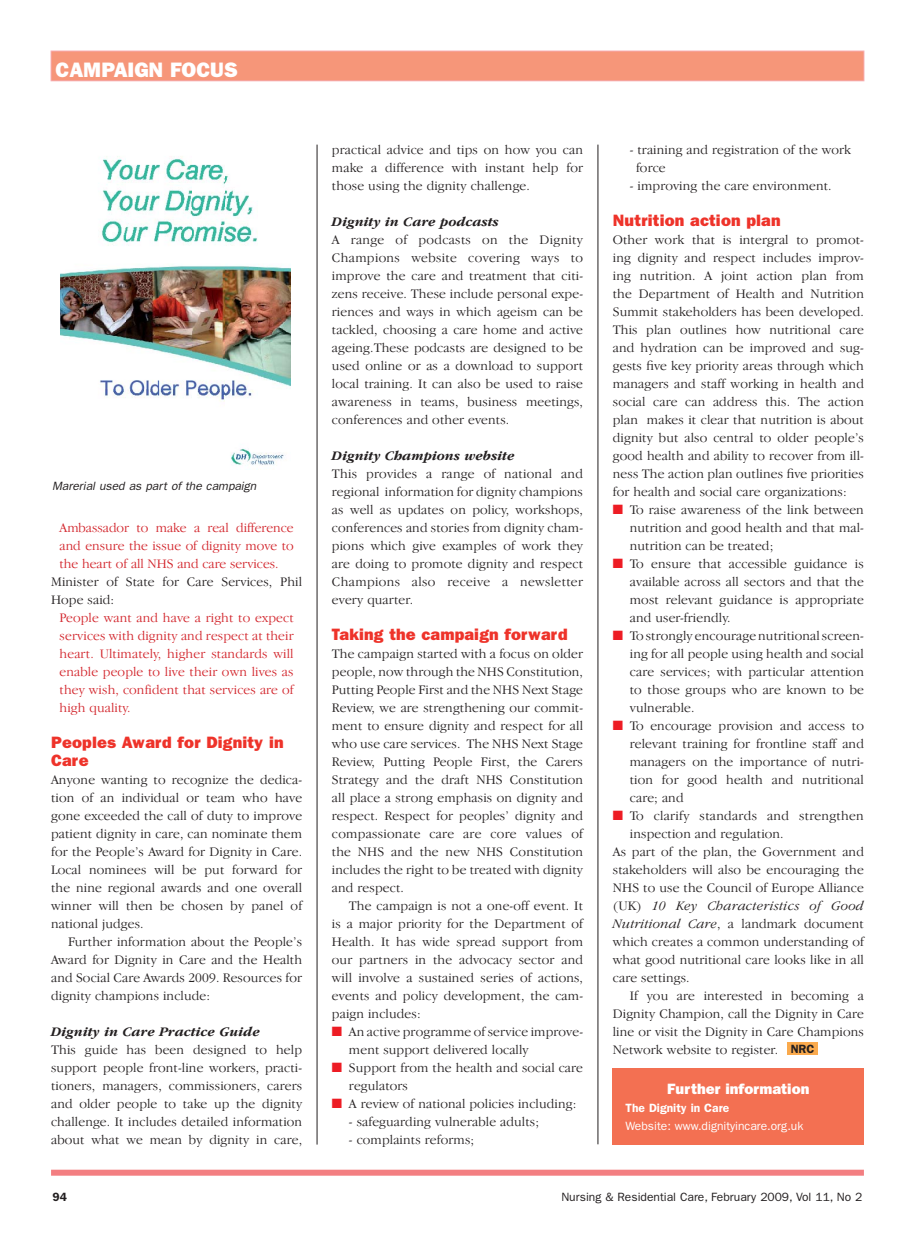
<style>
.page{position:relative;width:915px;height:1242px;background:#fff}
.page>*{position:absolute;margin:0;border:0;box-sizing:border-box;transform-origin:0 0}
.t1{font:800 21px "Franklin Gothic";color:#fff}
.t2{font:800 16.5px/18px "Franklin Gothic";letter-spacing:.01em;color:#ee332a}
.t3{font:800 15px "Franklin Gothic";color:#fff}
.t4{font:300 13.5px/18px "Garamond IT Cby BT";letter-spacing:.01em;color:#231f20;text-align:justify}
.t5{font:300 13.5px/18px "Garamond IT Cby BT";letter-spacing:.01em;color:#d2232a;text-align:justify}
.t6{font:italic 700 13.5px "Garamond IT Cby BT";letter-spacing:.01em;color:#231f20}
.t7{font:italic 300 13.5px "Garamond IT Cby BT";letter-spacing:.025em;color:#231f20}
.t8{font:13.5px "Zapf Dingbats ITC";color:#ed1c24}
.t9{font:12px "Franklin Gothic";color:#231f20}
.t10{font:12px "Franklin Gothic";color:#fff}
.t11{font:italic 12px "Franklin Gothic";color:#231f20}
.t12{font:600 12px "Franklin Gothic";color:#fff}
.t13{font:600 12px "Franklin Gothic";color:#231f20}
.s1{font-style:normal}
.s2{font-style:italic}
</style>
<div class="page">
<hr style="left:597px;top:145px;width:1px;height:999px;background:#231f20">
<div style="left:612px;top:1067px;width:251px;height:77px;background:#f37052"></div>
<div style="left:51px;top:51px;width:812px;height:30px;background:#f69679"></div>
<div style="left:51px;top:51px;width:812px;height:30px;border:1px solid #f7aaad"></div>
<div style="left:51px;top:1169px;width:812px;height:6px;background:#f37e81"></div>
<img style="left:60px;top:156px;width:231px;height:314px">
<hr style="left:316px;top:145px;width:1px;height:999px;background:#231f20">
<div style="left:787px;top:1041px;width:30px;height:13px;background:#faaa4d"></div>
<h1 class="t1" style="left:56px;top:62px;width:184px">CAMPAIGN FOCUS</h1>
<p class="t11" style="left:52px;top:482px;width:206px">Marerial used as part of the campaign</p>
<p class="t5" style="left:60px;top:520px;width:235px">Ambassador to make a real difference and ensure the issue of dignity move to the heart of all NHS and care services.</p>
<p class="t4" style="left:51px;top:574px;width:252px">Minister of State for Care Services, Phil<br>Hope said:</p>
<p class="t5" style="left:60px;top:610px;width:235px">People want and have a right to expect services with dignity and respect at their heart. Ultimately, higher standards will enable people to live their own lives as they wish, confident that services are of high quality.</p>
<p class="t2" style="left:51px;top:735px;width:234px">Peoples Award for Dignity in<br>Care</p>
<p class="t4" style="left:51px;top:772px;width:252px">Anyone wanting to recognize the dedica&shy;tion of an individual or team who have gone exceeded the call of duty to improve patient dignity in care, can nominate them for the People’s Award for Dignity in Care.<br>Local nominees will be put forward for the nine regional awards and one overall winner will then be chosen by panel of national judges.</p>
<p class="t4" style="left:51px;top:934px;width:252px;text-indent:17px">Further information about the People’s Award for Dignity in Care and the Health and Social Care Awards 2009. Resources for dignity champions include:</p>
<p class="t6" style="left:51px;top:1026px;width:210px">Dignity in Care Practice Guide</p>
<p class="t4" style="left:51px;top:1042px;width:252px">This guide has been designed to help support people front-line workers, practi&shy;tioners, managers, commissioners, carers and older people to take up the dignity challenge. It includes detailed information about what we mean by dignity in care,</p>
<p class="t4" style="left:332px;top:142px;width:252px">practical advice and tips on how you can make a difference with instant help for those using the dignity challenge.</p>
<p class="t6" style="left:332px;top:216px;width:168px">Dignity in Care podcasts</p>
<p class="t4" style="left:332px;top:232px;width:252px">A range of podcasts on the Dignity Champions website covering ways to improve the care and treatment that citi&shy;zens receive. These include personal expe&shy;riences and ways in which ageism can be tackled, choosing a care home and active ageing.These podcasts are designed to be used online or as a download to support local training. It can also be used to raise awareness in teams, business meetings, conferences and other events.</p>
<p class="t6" style="left:332px;top:450px;width:184px">Dignity Champions website</p>
<p class="t4" style="left:332px;top:466px;width:252px">This provides a range of national and regional information for dignity champions as well as updates on policy, workshops, conferences and stories from dignity cham&shy;pions which give examples of work they are doing to promote dignity and respect Champions also receive a newsletter every quarter.</p>
<p class="t2" style="left:332px;top:627px;width:237px">Taking the campaign forward</p>
<p class="t4" style="left:332px;top:646px;width:252px">The campaign started with a focus on older people, now through the NHS Constitution, Putting People First and the NHS Next Stage Review, we are strengthening our commit&shy;ment to ensure dignity and respect for all who use care services. The NHS Next Stage Review, Putting People First, the Carers Strategy and the draft NHS Constitution all place a strong emphasis on dignity and respect. Respect for peoples’ dignity and compassionate care are core values of the NHS and the new NHS Constitution includes the right to be treated with dignity and respect.</p>
<p class="t4" style="left:332px;top:898px;width:252px;text-indent:17px">The campaign is not a one-off event. It is a major priority for the Department of Health. It has wide spread support from our partners in the advocacy sector and will involve a sustained series of actions, events and policy development, the cam&shy;paign includes:</p>
<p class="t4" style="left:349px;top:1024px;width:235px;text-align:left">An active programme of service improve&shy;ment support delivered locally<br>Support from the health and social care regulators<br>A review of national policies including:</p>
<p class="t4" style="left:349px;top:1114px;width:191px">- safeguarding vulnerable adults;</p>
<p class="t4" style="left:349px;top:1132px;width:127px">- complaints reforms;</p>
<p class="t8" style="left:332px;top:1025px;width:12px">■</p>
<p class="t8" style="left:332px;top:1061px;width:12px">■</p>
<p class="t8" style="left:332px;top:1097px;width:12px">■</p>
<p class="t4" style="left:635px;top:142px;width:217px;text-indent:-6px">- training and registration of the work force</p>
<p class="t4" style="left:629px;top:178px;width:203px">- improving the care environment.</p>
<p class="t2" style="left:612px;top:213px;width:169px">Nutrition action plan</p>
<p class="t4" style="left:612px;top:232px;width:252px">Other work that is intergral to promot&shy;ing dignity and respect includes improv&shy;ing nutrition. A joint action plan from the Department of Health and Nutrition Summit stakeholders has been developed.<br>This plan outlines how nutritional care and hydration can be improved and sug&shy;gests five key priority areas through which managers and staff working in health and social care can address this. The action plan makes it clear that nutrition is about dignity but also central to older people’s good health and ability to recover from ill&shy;ness The action plan outlines five priorities for health and social care organizations:</p>
<p class="t4" style="left:629px;top:502px;width:235px">To raise awareness of the link between</p>
<p class="t4" style="left:629px;top:520px;width:235px">nutrition and good health and that mal-</p>
<p class="t4" style="left:629px;top:538px;width:145px">nutrition can be treated;</p>
<p class="t4" style="left:629px;top:556px;width:235px">To ensure that accessible guidance is</p>
<p class="t4" style="left:629px;top:574px;width:235px">available across all sectors and that the</p>
<p class="t4" style="left:629px;top:592px;width:235px">most relevant guidance is appropriate</p>
<p class="t4" style="left:629px;top:610px;width:102px">and user-friendly.</p>
<p class="t4" style="left:629px;top:628px;width:235px">To strongly encourage nutritional screen-</p>
<p class="t4" style="left:629px;top:646px;width:235px">ing for all people using health and social</p>
<p class="t4" style="left:629px;top:664px;width:235px">care services; with particular attention</p>
<p class="t4" style="left:629px;top:682px;width:235px">to those groups who are known to be</p>
<p class="t4" style="left:629px;top:700px;width:66px">vulnerable.</p>
<p class="t4" style="left:629px;top:718px;width:235px">To encourage provision and access to</p>
<p class="t4" style="left:629px;top:736px;width:235px">relevant training for frontline staff and</p>
<p class="t4" style="left:629px;top:754px;width:235px">managers on the importance of nutri-</p>
<p class="t4" style="left:629px;top:772px;width:235px">tion for good health and nutritional</p>
<p class="t4" style="left:629px;top:790px;width:55px">care; and</p>
<p class="t4" style="left:629px;top:808px;width:235px">To clarify standards and strengthen</p>
<p class="t4" style="left:629px;top:826px;width:155px">inspection and regulation.</p>
<p class="t4" style="left:612px;top:844px;width:252px">As part of the plan, the Government and</p>
<p class="t4" style="left:612px;top:862px;width:252px">stakeholders will also be encouraging the</p>
<p class="t4" style="left:612px;top:880px;width:252px">NHS to use the Council of Europe Alliance</p>
<p class="t7" style="left:612px;top:900px;width:252px"><span class="s1">(UK)</span> 10 Key Characteristics of Good</p>
<p class="t4" style="left:612px;top:916px;width:252px"><span class="s2">Nutritional Care</span>, a landmark document</p>
<p class="t4" style="left:612px;top:934px;width:252px">which creates a common understanding of</p>
<p class="t4" style="left:612px;top:952px;width:252px">what good nutritional care looks like in all</p>
<p class="t4" style="left:612px;top:970px;width:78px">care settings.</p>
<p class="t4" style="left:629px;top:988px;width:235px">If you are interested in becoming a</p>
<p class="t4" style="left:612px;top:1006px;width:252px">Dignity Champion, call the Dignity in Care</p>
<p class="t4" style="left:612px;top:1024px;width:252px">line or visit the Dignity in Care Champions</p>
<p class="t4" style="left:612px;top:1042px;width:167px">Network website to register.</p>
<p class="t8" style="left:612px;top:503px;width:12px">■</p>
<p class="t8" style="left:612px;top:557px;width:12px">■</p>
<p class="t8" style="left:612px;top:629px;width:12px">■</p>
<p class="t8" style="left:612px;top:719px;width:12px">■</p>
<p class="t8" style="left:612px;top:809px;width:12px">■</p>
<p class="t13" style="left:790px;top:1044px;width:25px">NRC</p>
<p class="t3" style="left:667px;top:1083px;width:144px">Further information</p>
<p class="t12" style="left:625px;top:1103px;width:105px">The Dignity in Care</p>
<p class="t10" style="left:625px;top:1121px;width:179px">Website: www.dignityincare.org.uk</p>
<p class="t13" style="left:53px;top:1193px;width:16px">94</p>
<p class="t9" style="left:561px;top:1193px;width:302px">Nursing &amp; Residential Care, February 2009, Vol 11, No 2</p>
</div>
